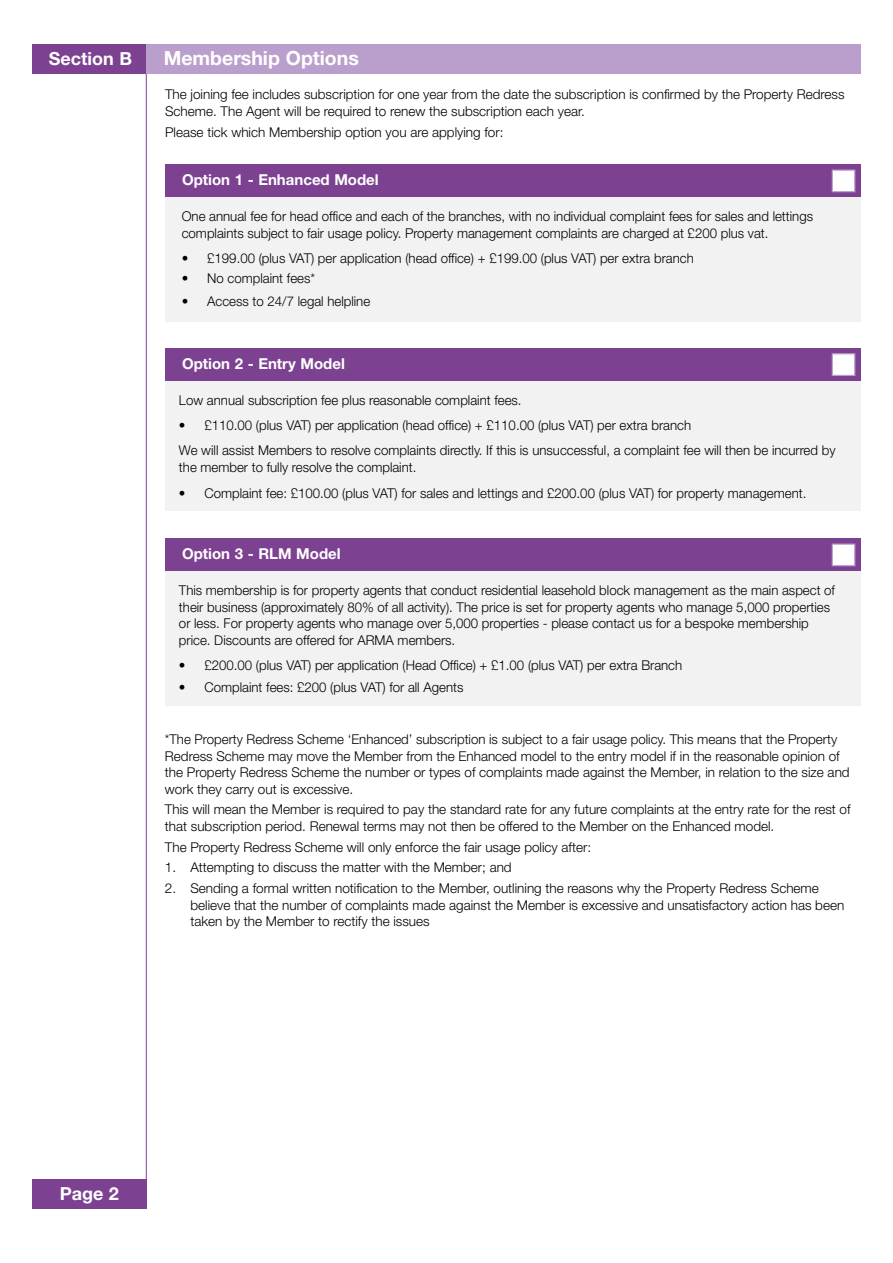
<style>
.page{position:relative;width:893px;height:1263px;background:#fff}
.page>*{position:absolute;margin:0;border:0;box-sizing:border-box;transform-origin:0 0}
.t1{font:700 19.5px "Helvetica Neue";color:#fff}
.t2{font:700 18px "Helvetica Neue";color:#fff}
.t3{font:700 15px "Helvetica Neue";color:#fff}
.t4{font:300 13.5px/16.5px "Helvetica Neue";color:#000}
</style>
<div class="page">
<div style="left:32px;top:1179px;width:115px;height:30px;background:#7d4192"></div>
<hr style="left:146px;top:44px;width:1px;height:1145px;background:#7d4192">
<div style="left:32px;top:44px;width:115px;height:30px;background:#7d4192"></div>
<div style="left:147px;top:44px;width:714px;height:30px;background:#ba9fcc"></div>
<div style="left:165px;top:164px;width:695px;height:158px;background:#f2f2f2"></div>
<div style="left:165px;top:164px;width:695px;height:33px;background:#7d4192"></div>
<div style="left:832px;top:170px;width:23px;height:22px;background:#fff;border:1px solid #ba9fcc"></div>
<div style="left:165px;top:348px;width:695px;height:163px;background:#f2f2f2"></div>
<div style="left:165px;top:348px;width:695px;height:33px;background:#7d4192"></div>
<div style="left:832px;top:353px;width:23px;height:23px;background:#fff;border:1px solid #ba9fcc"></div>
<div style="left:165px;top:539px;width:695px;height:167px;background:#f2f2f2"></div>
<div style="left:165px;top:539px;width:695px;height:32px;background:#7d4192"></div>
<div style="left:832px;top:543px;width:23px;height:23px;background:#fff;border:1px solid #ba9fcc"></div>
<p class="t2" style="left:49px;top:47px;width:85px">Section B</p>
<p class="t1" style="left:164px;top:46px;width:197px">Membership Options</p>
<p class="t4" style="left:165px;top:86px;width:681px">The joining fee includes subscription for one year from the date the subscription is confirmed by the Property Redress<br>Scheme. The Agent will be required to renew the subscription each year.</p>
<p class="t4" style="left:165px;top:123px;width:340px">Please tick which Membership option you are applying for:</p>
<p class="t3" style="left:182px;top:170px;width:198px">Option 1 - Enhanced Model</p>
<p class="t4" style="left:182px;top:208px;width:633px">One annual fee for head office and each of the branches, with no individual complaint fees for sales and lettings complaints subject to fair usage policy. Property management complaints are charged at £200 plus vat.</p>
<p class="t4" style="left:182px;top:249px;width:514px">• £199.00 (plus VAT) per application (head office) + £199.00 (plus VAT) per extra branch</p>
<p class="t4" style="left:182px;top:270px;width:135px">• No complaint fees*</p>
<p class="t4" style="left:182px;top:292px;width:190px">• Access to 24/7 legal helpline</p>
<p class="t3" style="left:182px;top:354px;width:164px">Option 2 - Entry Model</p>
<p class="t4" style="left:179px;top:392px;width:344px">Low annual subscription fee plus reasonable complaint fees.</p>
<p class="t4" style="left:179px;top:417px;width:514px">• £110.00 (plus VAT) per application (head office) + £110.00 (plus VAT) per extra branch</p>
<p class="t4" style="left:179px;top:442px;width:658px">We will assist Members to resolve complaints directly. If this is unsuccessful, a complaint fee will then be incurred by the member to fully resolve the complaint.</p>
<p class="t4" style="left:179px;top:485px;width:629px">• Complaint fee: £100.00 (plus VAT) for sales and lettings and £200.00 (plus VAT) for property management.</p>
<p class="t3" style="left:182px;top:545px;width:160px">Option 3 - RLM Model</p>
<p class="t4" style="left:179px;top:582px;width:658px">This membership is for property agents that conduct residential leasehold block management as the main aspect of their business (approximately 80% of all activity). The price is set for property agents who manage 5,000 properties or less. For property agents who manage over 5,000 properties - please contact us for a bespoke membership price. Discounts are offered for ARMA members.</p>
<p class="t4" style="left:179px;top:657px;width:505px">• £200.00 (plus VAT) per application (Head Office) + £1.00 (plus VAT) per extra Branch</p>
<p class="t4" style="left:179px;top:679px;width:286px">• Complaint fees: £200 (plus VAT) for all Agents</p>
<p class="t4" style="left:165px;top:731px;width:686px">*The Property Redress Scheme ‘Enhanced’ subscription is subject to a fair usage policy. This means that the Property Redress Scheme may move the Member from the Enhanced model to the entry model if in the reasonable opinion of the Property Redress Scheme the number or types of complaints made against the Member, in relation to the size and work they carry out is excessive.</p>
<p class="t4" style="left:165px;top:801px;width:687px">This will mean the Member is required to pay the standard rate for any future complaints at the entry rate for the rest of that subscription period. Renewal terms may not then be offered to the Member on the Enhanced model.</p>
<p class="t4" style="left:165px;top:838px;width:428px">The Property Redress Scheme will only enforce the fair usage policy after:</p>
<p class="t4" style="left:165px;top:859px;width:348px">1. Attempting to discuss the matter with the Member; and</p>
<p class="t4" style="left:190px;top:880px;width:655px;text-indent:-26px">2. Sending a formal written notification to the Member, outlining the reasons why the Property Redress Scheme believe that the number of complaints made against the Member is excessive and unsatisfactory action has been taken by the Member to rectify the issues</p>
<p class="t2" style="left:60px;top:1182px;width:61px">Page 2</p>
</div>
